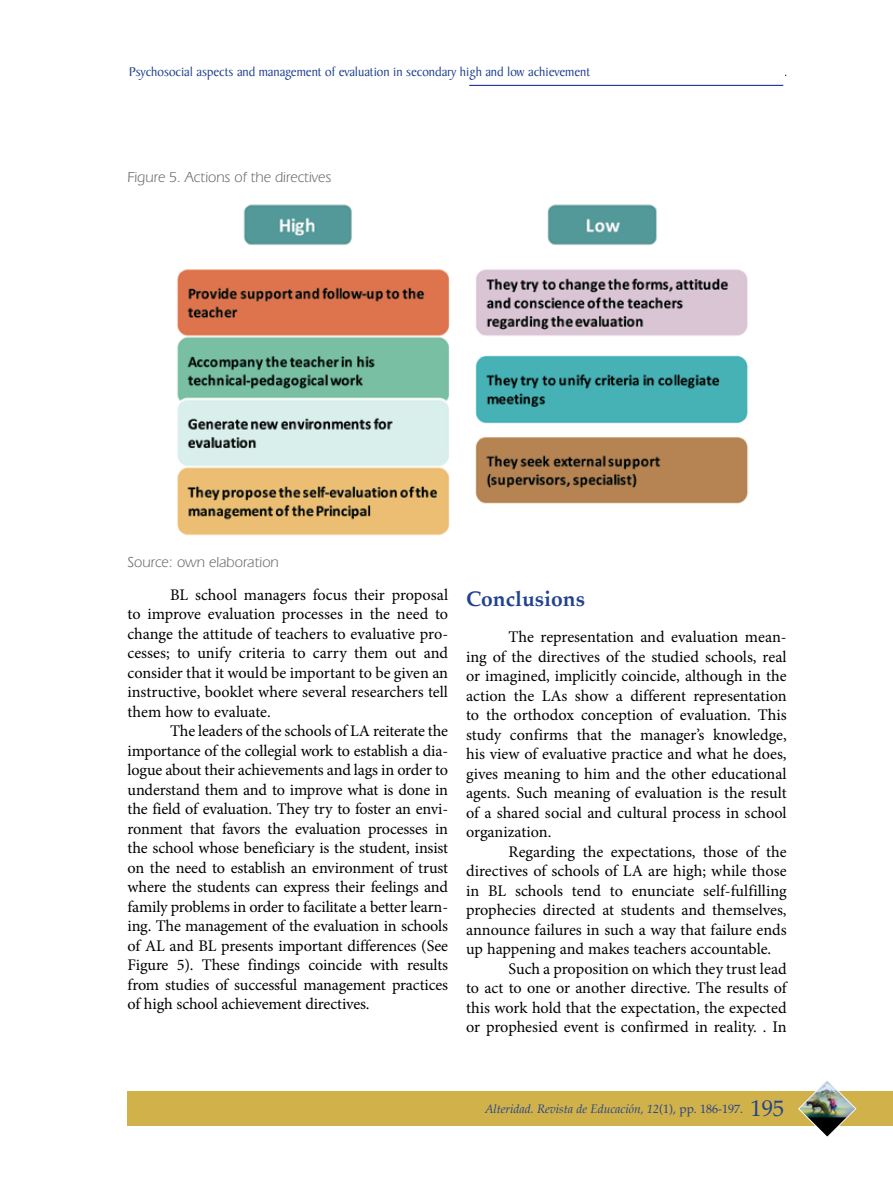
<style>
.page{position:relative;width:893px;height:1191px;background:#fff}
.page>*{position:absolute;margin:0;border:0;box-sizing:border-box;transform-origin:0 0}
.t1{font:700 21px "Palatino";color:#21428f}
.t2{font:16.2px/19.5px "Minion Pro";letter-spacing:-.005em;color:#000;text-align:justify}
.t3{font:15px "Eras IT Cby BT";color:#6d6e71}
.t4{font:13.5px "Baker Signet";color:#21428f}
.t5{font:italic 12px "Palatino";color:#21428f}
.s1{font-style:normal}
.s2{font-style:normal;font-size:22.5px}
</style>
<div class="page">
<hr style="left:467px;top:75px;width:319px;height:1px;background:#000">
<div style="left:128px;top:61px;width:657px;height:21px;background:#fff"></div>
<hr style="left:469px;top:85px;width:314px;height:1px;background:#001689">
<div style="left:127px;top:1091px;width:766px;height:34px;background:#d0b14a"></div>
<img style="left:798px;top:1080px;width:59px;height:57px">
<img style="left:177px;top:204px;width:572px;height:332px">
<p class="t4" style="left:129px;top:65px;width:463px">Psychosocial aspects and management of evaluation in secondary high and low achievement</p>
<p class="t3" style="left:128px;top:168px;width:205px">Figure 5. Actions of the directives</p>
<p class="t3" style="left:128px;top:553px;width:153px">Source: own elaboration</p>
<p class="t2" style="left:128px;top:584px;width:322px;text-indent:43px">BL school managers focus their proposal to improve evaluation processes in the need to change the attitude of teachers to evaluative pro&shy;cesses; to unify criteria to carry them out and consider that it would be important to be given an instructive, booklet where several researchers tell them how to evaluate.</p>
<p class="t2" style="left:128px;top:721px;width:322px;text-indent:43px">The leaders of the schools of LA reiterate the importance of the collegial work to establish a dia&shy;logue about their achievements and lags in order to understand them and to improve what is done in the field of evaluation. They try to foster an envi&shy;ronment that favors the evaluation processes in the school whose beneficiary is the student, insist on the need to establish an environment of trust where the students can express their feelings and family problems in order to facilitate a better learn&shy;ing. The management of the evaluation in schools of AL and BL presents important differences (See Figure 5). These findings coincide with results from studies of successful management practices of high school achievement directives.</p>
<p class="t1" style="left:466px;top:585px;width:120px">Conclusions</p>
<p class="t2" style="left:466px;top:627px;width:322px;text-indent:43px">The representation and evaluation mean&shy;ing of the directives of the studied schools, real or imagined, implicitly coincide, although in the action the LAs show a different representation to the orthodox conception of evaluation. This study confirms that the manager’s knowledge, his view of evaluative practice and what he does, gives meaning to him and the other educational agents. Such meaning of evaluation is the result of a shared social and cultural process in school organization.</p>
<p class="t2" style="left:509px;top:842px;width:280px">Regarding the expectations, those of the</p>
<p class="t2" style="left:466px;top:861px;width:322px">directives of schools of LA are high; while those</p>
<p class="t2" style="left:466px;top:881px;width:322px">in BL schools tend to enunciate self-fulfilling</p>
<p class="t2" style="left:466px;top:900px;width:322px">prophecies directed at students and themselves,</p>
<p class="t2" style="left:466px;top:920px;width:322px">announce failures in such a way that failure ends</p>
<p class="t2" style="left:466px;top:939px;width:307px">up happening and makes teachers accountable.</p>
<p class="t2" style="left:509px;top:959px;width:280px">Such a proposition on which they trust lead</p>
<p class="t2" style="left:466px;top:978px;width:322px">to act to one or another directive. The results of</p>
<p class="t2" style="left:466px;top:998px;width:322px">this work hold that the expectation, the expected</p>
<p class="t2" style="left:466px;top:1017px;width:322px">or prophesied event is confirmed in reality. . In</p>
<p class="t5" style="left:485px;top:1101px;width:301px">Alteridad. Revista de Educación, 12<span class="s1">(1), pp. 186-197.</span> <span class="s2">195</span></p>
</div>
